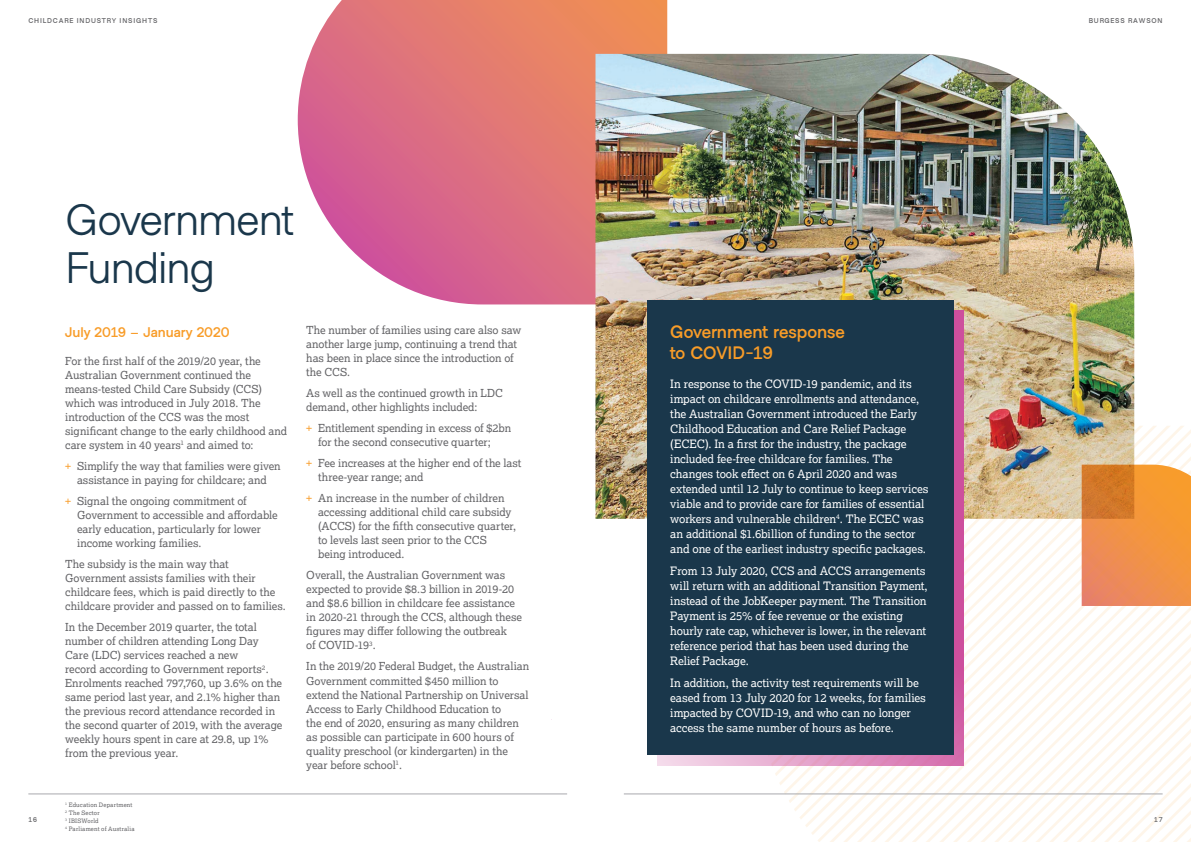
<style>
.page{position:relative;width:1191px;height:842px;background:#fff}
.page>*{position:absolute;margin:0;border:0;box-sizing:border-box;transform-origin:0 0}
.t1{font:44px/48px "Metro Sans";letter-spacing:-.04em;color:#1a374b}
.t2{font:700 18px/21px "Metro Sans";letter-spacing:-.005em;color:#f89c28}
.t3{font:700 14px "Metro Sans";letter-spacing:-.005em;color:#f89c28}
.t4{font:11.5px/15px "Lexia";letter-spacing:-.01em;color:#fff}
.t5{font:11px/14px "Lexia";letter-spacing:-.005em;color:#636366}
.t6{font:700 7px "Metro Sans";letter-spacing:.12em;color:#636366}
.t7{font:6px/8px "Lexia";letter-spacing:.025em;color:#636366}
.s1{color:#f89c28}
</style>
<div class="page">
<svg style="left:298px;top:0;width:369px;height:304px"></svg>
<img style="left:595px;top:54px;width:539px;height:465px">
<svg style="left:755px;top:426px;width:436px;height:416px"></svg>
<svg style="left:657px;top:311px;width:306px;height:455px"></svg>
<div style="left:647px;top:301px;width:307px;height:454px;background:#1a374b"></div>
<hr style="left:28px;top:794px;width:539px;height:1px;background:#a8a9ad">
<hr style="left:624px;top:794px;width:538px;height:1px;background:#a8a9ad">
<p class="t6" style="left:28px;top:16px;width:130px">CHILDCARE INDUSTRY INSIGHTS</p>
<p class="t6" style="left:28px;top:816px;width:10px">16</p>
<h1 class="t1" style="left:65px;top:197px;width:231px">Government<br>Funding</h1>
<p class="t3" style="left:65px;top:324px;width:166px">July 2019 – January 2020</p>
<p class="t5" style="left:65px;top:354px;width:223px">For the first half of the 2019/20 year, the Australian Government continued the means-tested Child Care Subsidy (CCS) which was introduced in July 2018. The introduction of the CCS was the most significant change to the early childhood and care system in 40 years<sup>1</sup> and aimed to:</p>
<p class="t5" style="left:65px;top:459px;width:217px;text-align:center"><span class="s1">+</span> Simplify the way that families were given assistance in paying for childcare; and</p>
<p class="t5" style="left:77px;top:494px;width:202px;text-indent:-12px"><span class="s1">+</span> Signal the ongoing commitment of Government to accessible and affordable early education, particularly for lower income working families.</p>
<p class="t5" style="left:65px;top:557px;width:222px">The subsidy is the main way that Government assists families with their childcare fees, which is paid directly to the childcare provider and passed on to families.</p>
<p class="t5" style="left:65px;top:620px;width:219px">In the December 2019 quarter, the total number of children attending Long Day Care (LDC) services reached a new<br>record according to Government reports<sup>2</sup>.<br>Enrolments reached 797,760, up 3.6% on the same period last year, and 2.1% higher than the previous record attendance recorded in the second quarter of 2019, with the average weekly hours spent in care at 29.8, up 1% from the previous year.</p>
<p class="t7" style="left:65px;top:800px;width:71px"><sup>1</sup> Education Department<br><sup>2</sup> The Sector<br><sup>3</sup> IBISWorld<br><sup>4</sup> Parliament of Australia</p>
<p class="t5" style="left:306px;top:323px;width:216px">The number of families using care also saw another large jump, continuing a trend that has been in place since the introduction of the CCS.</p>
<p class="t5" style="left:306px;top:386px;width:198px">As well as the continued growth in LDC demand, other highlights included:</p>
<p class="t5" style="left:318px;top:421px;width:195px;text-indent:-12px"><span class="s1">+</span> Entitlement spending in excess of $2bn for the second consecutive quarter;</p>
<p class="t5" style="left:318px;top:456px;width:205px;text-indent:-12px"><span class="s1">+</span> Fee increases at the higher end of the last three-year range; and</p>
<p class="t5" style="left:318px;top:491px;width:200px;text-indent:-12px"><span class="s1">+</span> An increase in the number of children accessing additional child care subsidy (ACCS) for the fifth consecutive quarter, to levels last seen prior to the CCS being introduced.</p>
<p class="t5" style="left:306px;top:568px;width:217px">Overall, the Australian Government was expected to provide $8.3 billion in 2019-20 and $8.6 billion in childcare fee assistance in 2020-21 through the CCS, although these figures may differ following the outbreak<br>of COVID-19<sup>3</sup>.</p>
<p class="t5" style="left:306px;top:659px;width:225px">In the 2019/20 Federal Budget, the Australian Government committed $450 million to extend the National Partnership on Universal Access to Early Childhood Education to<br>the end of 2020, ensuring as many children as possible can participate in 600 hours of quality preschool (or kindergarten) in the year before school<sup>1</sup>.</p>
<h2 class="t2" style="left:670px;top:322px;width:176px">Government response to COVID-19</h2>
<p class="t4" style="left:670px;top:376px;width:260px">In response to the COVID-19 pandemic, and its impact on childcare enrollments and attendance, the Australian Government introduced the Early Childhood Education and Care Relief Package (ECEC). In a first for the industry, the package included fee-free childcare for families. The changes took effect on 6 April 2020 and was extended until 12 July to continue to keep services viable and to provide care for families of essential workers and vulnerable children<sup>4</sup>. The ECEC was an additional $1.6billion of funding to the sector and one of the earliest industry specific packages.</p>
<p class="t4" style="left:670px;top:563px;width:259px">From 13 July 2020, CCS and ACCS arrangements will return with an additional Transition Payment, instead of the JobKeeper payment. The Transition Payment is 25% of fee revenue or the existing hourly rate cap, whichever is lower, in the relevant reference period that has been used during the Relief Package.</p>
<p class="t4" style="left:670px;top:675px;width:257px">In addition, the activity test requirements will be eased from 13 July 2020 for 12 weeks, for families impacted by COVID-19, and who can no longer access the same number of hours as before.</p>
<p class="t6" style="left:1088px;top:16px;width:75px">BURGESS RAWSON</p>
<p class="t6" style="left:1154px;top:816px;width:10px">17</p>
</div>
